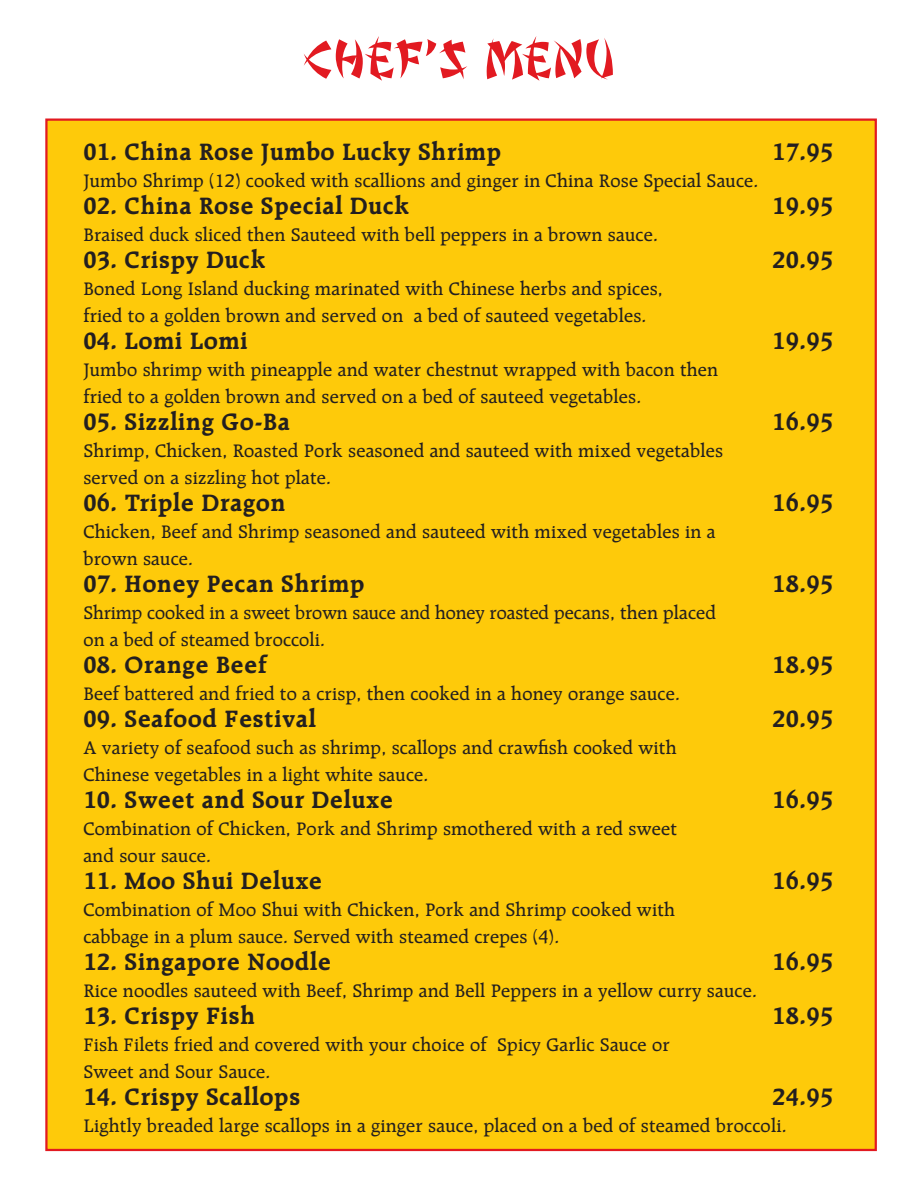
<style>
.page{position:relative;width:918px;height:1188px;background:#fff}
.page>*{position:absolute;margin:0;border:0;box-sizing:border-box;transform-origin:0 0}
.t1{font:51px "Wonton ICG";letter-spacing:-.01em;color:#e21a21}
.t2{font:700 25.5px "Raleigh";letter-spacing:.015em;color:#231f20}
.t3{font:500 19.5px "Raleigh";letter-spacing:.015em;color:#231f20}
</style>
<div class="page">
<div style="left:45px;top:118px;width:832px;height:1033px;background:#feca0a;border:2px solid #e21a21"></div>
<p class="t1" style="left:303px;top:22px;width:314px">CHEF’S MENU</p>
<p class="t2" style="left:83px;top:138px;width:419px">01. China Rose Jumbo Lucky Shrimp</p>
<p class="t2" style="left:772px;top:138px;width:63px">17.95</p>
<p class="t3" style="left:83px;top:170px;width:677px">Jumbo Shrimp (12) cooked with scallions and ginger in China Rose Special Sauce.</p>
<p class="t2" style="left:83px;top:192px;width:327px">02. China Rose Special Duck</p>
<p class="t2" style="left:772px;top:192px;width:63px">19.95</p>
<p class="t3" style="left:83px;top:224px;width:576px">Braised duck sliced then Sauteed with bell peppers in a brown sauce.</p>
<p class="t2" style="left:83px;top:246px;width:183px">03. Crispy Duck</p>
<p class="t2" style="left:772px;top:246px;width:63px">20.95</p>
<p class="t3" style="left:83px;top:278px;width:581px">Boned Long Island ducking marinated with Chinese herbs and spices,</p>
<p class="t3" style="left:83px;top:305px;width:565px">fried to a golden brown and served on a bed of sauteed vegetables.</p>
<p class="t2" style="left:83px;top:327px;width:166px">04. Lomi Lomi</p>
<p class="t2" style="left:772px;top:327px;width:63px">19.95</p>
<p class="t3" style="left:83px;top:359px;width:636px">Jumbo shrimp with pineapple and water chestnut wrapped with bacon then</p>
<p class="t3" style="left:83px;top:386px;width:559px">fried to a golden brown and served on a bed of sauteed vegetables.</p>
<p class="t2" style="left:83px;top:408px;width:208px">05. Sizzling Go-Ba</p>
<p class="t2" style="left:772px;top:408px;width:63px">16.95</p>
<p class="t3" style="left:83px;top:440px;width:641px">Shrimp, Chicken, Roasted Pork seasoned and sauteed with mixed vegetables</p>
<p class="t3" style="left:83px;top:467px;width:249px">served on a sizzling hot plate.</p>
<p class="t2" style="left:83px;top:489px;width:204px">06. Triple Dragon</p>
<p class="t2" style="left:772px;top:489px;width:63px">16.95</p>
<p class="t3" style="left:83px;top:521px;width:634px">Chicken, Beef and Shrimp seasoned and sauteed with mixed vegetables in a</p>
<p class="t3" style="left:83px;top:548px;width:111px">brown sauce.</p>
<p class="t2" style="left:83px;top:570px;width:283px">07. Honey Pecan Shrimp</p>
<p class="t2" style="left:772px;top:570px;width:63px">18.95</p>
<p class="t3" style="left:83px;top:602px;width:634px">Shrimp cooked in a sweet brown sauce and honey roasted pecans, then placed</p>
<p class="t3" style="left:83px;top:629px;width:243px">on a bed of steamed broccoli.</p>
<p class="t2" style="left:83px;top:651px;width:185px">08. Orange Beef</p>
<p class="t2" style="left:772px;top:651px;width:63px">18.95</p>
<p class="t3" style="left:83px;top:683px;width:598px">Beef battered and fried to a crisp, then cooked in a honey orange sauce.</p>
<p class="t2" style="left:83px;top:705px;width:234px">09. Seafood Festival</p>
<p class="t2" style="left:772px;top:705px;width:63px">20.95</p>
<p class="t3" style="left:83px;top:737px;width:595px">A variety of seafood such as shrimp, scallops and crawfish cooked with</p>
<p class="t3" style="left:83px;top:764px;width:347px">Chinese vegetables in a light white sauce.</p>
<p class="t2" style="left:83px;top:786px;width:311px">10. Sweet and Sour Deluxe</p>
<p class="t2" style="left:772px;top:786px;width:63px">16.95</p>
<p class="t3" style="left:83px;top:818px;width:595px">Combination of Chicken, Pork and Shrimp smothered with a red sweet</p>
<p class="t3" style="left:83px;top:845px;width:129px">and sour sauce.</p>
<p class="t2" style="left:83px;top:867px;width:240px">11. Moo Shui Deluxe</p>
<p class="t2" style="left:772px;top:867px;width:63px">16.95</p>
<p class="t3" style="left:83px;top:899px;width:593px">Combination of Moo Shui with Chicken, Pork and Shrimp cooked with</p>
<p class="t3" style="left:83px;top:926px;width:477px">cabbage in a plum sauce. Served with steamed crepes (4).</p>
<p class="t2" style="left:83px;top:948px;width:249px">12. Singapore Noodle</p>
<p class="t2" style="left:772px;top:948px;width:63px">16.95</p>
<p class="t3" style="left:83px;top:980px;width:675px">Rice noodles sauteed with Beef, Shrimp and Bell Peppers in a yellow curry sauce.</p>
<p class="t2" style="left:83px;top:1002px;width:174px">13. Crispy Fish</p>
<p class="t2" style="left:772px;top:1002px;width:63px">18.95</p>
<p class="t3" style="left:83px;top:1034px;width:588px">Fish Filets fried and covered with your choice of Spicy Garlic Sauce or</p>
<p class="t3" style="left:83px;top:1061px;width:189px">Sweet and Sour Sauce.</p>
<p class="t2" style="left:83px;top:1083px;width:218px">14. Crispy Scallops</p>
<p class="t2" style="left:772px;top:1083px;width:63px">24.95</p>
<p class="t3" style="left:83px;top:1115px;width:705px">Lightly breaded large scallops in a ginger sauce, placed on a bed of steamed broccoli.</p>
</div>
